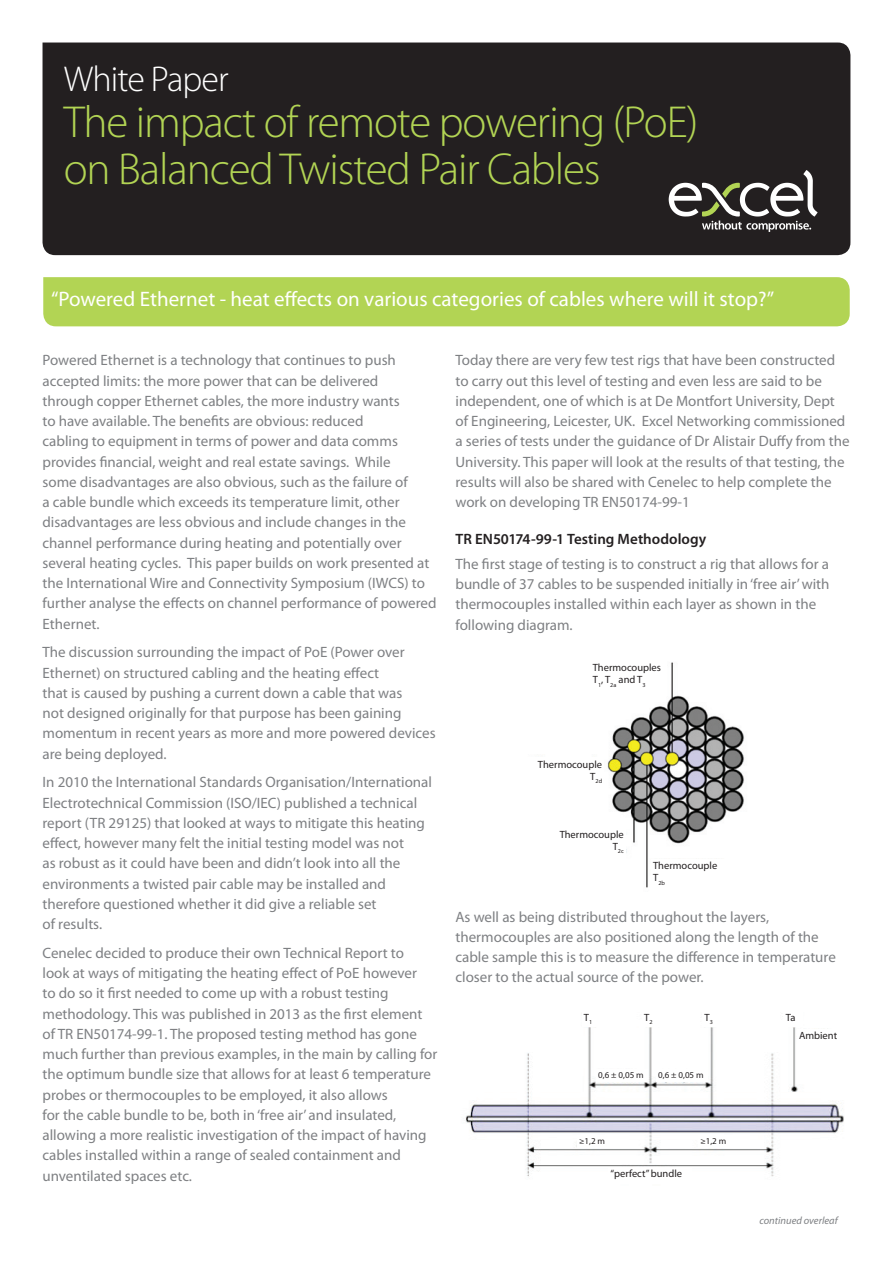
<style>
.page{position:relative;width:893px;height:1263px;background:#fff}
.page>*{position:absolute;margin:0;border:0;box-sizing:border-box;transform-origin:0 0}
.t1{font:300 45px/46.5px "Myriad Pro";letter-spacing:-.025em;color:#b2d454}
.t2{font:300 36px "Myriad Pro";letter-spacing:-.025em;color:#fff}
.t3{font:21px "Myriad Pro";color:#fff}
.t4{font:15px/20.2px "Myriad Pro";color:#7e8083}
.t5{font:600 15px "Myriad Pro";color:#231f20}
.t6{font:10.5px/12px "Myriad Pro";color:#231f20}
.t7{font:italic 10.5px "Myriad Pro";color:#7e8083}
.t8{font:9px "Myriad Pro";color:#231f20}
.t9{font:6.15px "Myriad Pro";color:#231f20}
</style>
<div class="page">
<div style="left:43px;top:43px;width:807px;height:212px;background:#231f20"></div>
<svg style="left:669px;top:170px;width:148px;height:62px"></svg>
<div style="left:43px;top:277px;width:807px;height:49px;background:#b2d454"></div>
<img style="left:607px;top:662px;width:137px;height:226px">
<div style="left:591px;top:661px;width:76px;height:31px;background:#fff"></div>
<div style="left:549px;top:828px;width:77px;height:31px;background:#fff"></div>
<div style="left:651px;top:859px;width:77px;height:31px;background:#fff"></div>
<img style="left:465px;top:1027px;width:379px;height:150px">
<div style="left:797px;top:1029px;width:43px;height:16px;background:#fff"></div>
<div style="left:608px;top:1167px;width:84px;height:16px;background:#fff"></div>
<div style="left:596px;top:1069px;width:52px;height:13px;background:#fff"></div>
<div style="left:656px;top:1069px;width:52px;height:13px;background:#fff"></div>
<div style="left:577px;top:1135px;width:52px;height:13px;background:#fff"></div>
<div style="left:698px;top:1135px;width:52px;height:13px;background:#fff"></div>
<h2 class="t2" style="left:64px;top:59px;width:166px">White Paper</h2>
<h1 class="t1" style="left:64px;top:100px;width:636px">The impact of remote powering (PoE) on Balanced Twisted Pair Cables</h1>
<h3 class="t3" style="left:51px;top:287px;width:725px">“Powered Ethernet - heat effects on various categories of cables where will it stop?”</h3>
<p class="t4" style="left:43px;top:350px;width:395px">Powered Ethernet is a technology that continues to push accepted limits: the more power that can be delivered<br>through copper Ethernet cables, the more industry wants<br>to have available. The benefits are obvious: reduced<br>cabling to equipment in terms of power and data comms provides financial, weight and real estate savings. While<br>some disadvantages are also obvious, such as the failure of<br>a cable bundle which exceeds its temperature limit, other disadvantages are less obvious and include changes in the channel performance during heating and potentially over several heating cycles. This paper builds on work presented at the International Wire and Connectivity Symposium (IWCS) to further analyse the effects on channel performance of powered Ethernet.</p>
<p class="t4" style="left:43px;top:642px;width:395px">The discussion surrounding the impact of PoE (Power over Ethernet) on structured cabling and the heating effect<br>that is caused by pushing a current down a cable that was<br>not designed originally for that purpose has been gaining momentum in recent years as more and more powered devices are being deployed.</p>
<p class="t4" style="left:43px;top:772px;width:391px">In 2010 the International Standards Organisation/International Electrotechnical Commission (ISO/IEC) published a technical report (TR 29125) that looked at ways to mitigate this heating effect, however many felt the initial testing model was not<br>as robust as it could have been and didn’t look into all the environments a twisted pair cable may be installed and therefore questioned whether it did give a reliable set<br>of results.</p>
<p class="t4" style="left:43px;top:943px;width:396px">Cenelec decided to produce their own Technical Report to<br>look at ways of mitigating the heating effect of PoE however<br>to do so it first needed to come up with a robust testing methodology. This was published in 2013 as the first element of TR EN50174-99-1. The proposed testing method has gone much further than previous examples, in the main by calling for the optimum bundle size that allows for at least 6 temperature probes or thermocouples to be employed, it also allows<br>for the cable bundle to be, both in ‘free air’ and insulated, allowing a more realistic investigation of the impact of having cables installed within a range of sealed containment and unventilated spaces etc.</p>
<p class="t4" style="left:455px;top:350px;width:396px">Today there are very few test rigs that have been constructed to carry out this level of testing and even less are said to be independent, one of which is at De Montfort University, Dept of Engineering, Leicester, UK. Excel Networking commissioned a series of tests under the guidance of Dr Alistair Duffy from the University. This paper will look at the results of that testing, the results will also be shared with Cenelec to help complete the work on developing TR EN50174-99-1</p>
<p class="t5" style="left:455px;top:531px;width:252px">TR EN50174-99-1 Testing Methodology</p>
<p class="t4" style="left:455px;top:554px;width:376px">The first stage of testing is to construct a rig that allows for a bundle of 37 cables to be suspended initially in ‘free air’ with thermocouples installed within each layer as shown in the following diagram.</p>
<p class="t6" style="left:593px;top:662px;width:70px">Thermocouples<br>T<sub>1</sub>, T<sub>2a</sub> and T<sub>3</sub></p>
<p class="t6" style="left:538px;top:758px;width:66px">Thermocouple</p>
<p class="t9" style="left:590px;top:778px;width:13px"><sup>T</sup>2d</p>
<p class="t6" style="left:560px;top:829px;width:66px">Thermocouple</p>
<p class="t9" style="left:613px;top:848px;width:13px"><sup>T</sup>2c</p>
<p class="t6" style="left:653px;top:860px;width:66px">Thermocouple</p>
<p class="t9" style="left:653px;top:879px;width:13px"><sup>T</sup>2b</p>
<p class="t4" style="left:455px;top:907px;width:382px">As well as being distributed throughout the layers, thermocouples are also positioned along the length of the cable sample this is to measure the difference in temperature closer to the actual source of the power.</p>
<p class="t6" style="left:584px;top:1011px;width:10px">T<sub>1</sub></p>
<p class="t6" style="left:644px;top:1011px;width:10px">T<sub>2</sub></p>
<p class="t6" style="left:705px;top:1011px;width:10px">T<sub>3</sub></p>
<p class="t6" style="left:786px;top:1011px;width:11px">Ta</p>
<p class="t8" style="left:598px;top:1070px;width:47px">0,6 ± 0,05 m</p>
<p class="t8" style="left:658px;top:1070px;width:47px">0,6 ± 0,05 m</p>
<p class="t8" style="left:579px;top:1136px;width:27px">≥1,2 m</p>
<p class="t8" style="left:700px;top:1136px;width:27px">≥1,2 m</p>
<p class="t6" style="left:611px;top:1168px;width:73px">“perfect” bundle</p>
<p class="t6" style="left:799px;top:1030px;width:40px">Ambient</p>
<p class="t7" style="left:759px;top:1215px;width:80px">continued overleaf</p>
</div>
